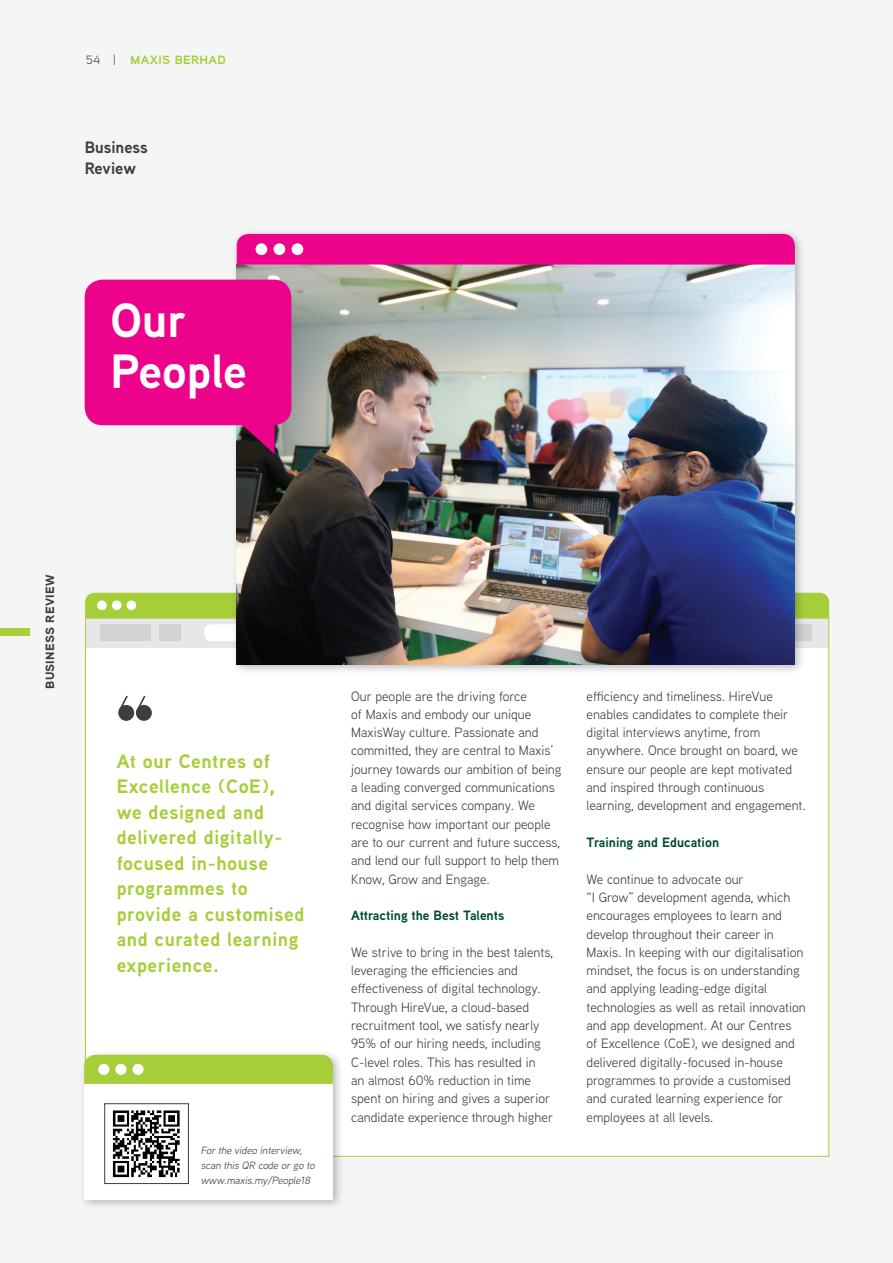
<style>
.page{position:relative;width:893px;height:1263px;background:#f5f5f6}
.page>*{position:absolute;margin:0;border:0;box-sizing:border-box;transform-origin:0 0}
.t1{font:700 48px "Aaux Next";color:#fff}
.t2{font:700 19.5px/25.5px "Aaux Next";letter-spacing:.03em;color:#a6ce39}
.t3{font:700 16.5px "Aaux Next";color:#3e3e3f}
.t4{font:13.5px/18.3px "Aaux Next";color:#3e3e3f}
.t5{font:700 13.5px "Aaux Next";color:#004a33}
.t6{font:700 12px "Aaux Next Wide";letter-spacing:.025em;color:#a6ce39}
.t7{font:900 12px "Aaux Next Wide";letter-spacing:.025em;color:#3e3e3f}
.t8{font:italic 10.5px/15px "Aaux Next";color:#3e3e3f}
.s1{font-weight:400;color:#3e3e3f}
</style>
<div class="page">
<div style="left:0;top:628px;width:29px;height:7px;background:#a6ce39"></div>
<div style="left:85px;top:593px;width:744px;height:25px;background:#a6ce39"></div>
<div style="left:85px;top:618px;width:744px;height:538px;background:#fff"></div>
<div style="left:86px;top:618px;width:742px;height:30px;background:#e6e7e9"></div>
<div style="left:204px;top:624px;width:506px;height:17px;background:#fff;border-radius:6px"></div>
<div style="left:100px;top:625px;width:51px;height:16px;background:#d1d2d4"></div>
<div style="left:761px;top:625px;width:51px;height:16px;background:#d1d2d4"></div>
<div style="left:160px;top:625px;width:21px;height:16px;background:#d1d2d4"></div>
<div style="left:97px;top:600px;width:10px;height:10px;background:#fff;border-radius:50%"></div>
<div style="left:112px;top:600px;width:10px;height:10px;background:#fff;border-radius:50%"></div>
<div style="left:127px;top:600px;width:9px;height:10px;background:#fff;border-radius:50%"></div>
<div style="left:231px;top:229px;width:575px;height:446px;background:#231f20;opacity:.3"></div>
<img style="left:237px;top:265px;width:558px;height:399px">
<div style="left:237px;top:234px;width:558px;height:31px;background:#ed028c"></div>
<div style="left:256px;top:243px;width:11px;height:12px;background:#fff;border-radius:50%"></div>
<div style="left:274px;top:243px;width:11px;height:12px;background:#fff;border-radius:50%"></div>
<div style="left:292px;top:243px;width:11px;height:12px;background:#fff;border-radius:50%"></div>
<div style="left:85px;top:280px;width:206px;height:145px;background:#ed028c;border-radius:18px"></div>
<svg style="left:233px;top:425px;width:41px;height:29px"></svg>
<div style="left:118px;top:705px;width:16px;height:16px;background:#3e3e3f;border-radius:50%"></div>
<svg style="left:118px;top:695px;width:11px;height:18px"></svg>
<div style="left:136px;top:705px;width:16px;height:16px;background:#3e3e3f;border-radius:50%"></div>
<svg style="left:136px;top:695px;width:11px;height:16px"></svg>
<div style="left:79px;top:1049px;width:265px;height:161px;background:#231f20;opacity:.3"></div>
<div style="left:84px;top:1083px;width:249px;height:116px;background:#fff"></div>
<div style="left:84px;top:1055px;width:249px;height:29px;background:#a6ce39"></div>
<div style="left:98px;top:1064px;width:11px;height:11px;background:#fff;border-radius:50%"></div>
<div style="left:115px;top:1064px;width:12px;height:11px;background:#fff;border-radius:50%"></div>
<div style="left:132px;top:1064px;width:12px;height:11px;background:#fff;border-radius:50%"></div>
<img style="left:112px;top:1110px;width:68px;height:68px">
<div style="left:105px;top:1103px;width:84px;height:81px;border:1px solid #3e3e3f"></div>
<p class="t6" style="left:86px;top:51px;width:142px"><span class="s1">54 |</span> MAXIS BERHAD</p>
<p class="t3" style="left:85px;top:136px;width:65px">Business</p>
<p class="t3" style="left:85px;top:157px;width:53px">Review</p>
<p class="t1" style="left:110px;top:286px;width:78px">Our</p>
<p class="t1" style="left:110px;top:337px;width:138px">People</p>
<p class="t7" style="left:41px;top:689px;width:116px;rotate:-90deg">BUSINESS REVIEW</p>
<p class="t2" style="left:117px;top:748px;width:189px">At our Centres of<br>Excellence (CoE), we designed and delivered digitally&shy;focused in-house programmes to provide a customised and curated learning experience.</p>
<p class="t8" style="left:201px;top:1142px;width:118px">Forthe video interview, scan this QR code orgo to www.maxis.my/People18</p>
<p class="t4" style="left:351px;top:686px;width:212px">Our people are the driving force<br>of Maxis and embody our unique MaxisWay culture. Passionate and committed, they are central to Maxis’ journey towards our ambition of being a leading converged communications and digital services company. We recognise how important our people are to our current and future success, and lend our full support to help them Know, Grow and Engage.</p>
<p class="t5" style="left:351px;top:906px;width:155px">Attracting the Best Talents</p>
<p class="t4" style="left:351px;top:942px;width:204px">We strive to bring in the best talents, leveraging the efficiencies and effectiveness of digital technology.<br>Through HireVue, a cloud-based recruitment tool, we satisfy nearly 95% of our hiring needs, including C-level roles. This has resulted in<br>an almost 60% reduction in time spent on hiring and gives a superior candidate experience through higher</p>
<p class="t4" style="left:586px;top:686px;width:221px">efficiency and timeliness. HireVue enables candidates to complete their digital interviews anytime, from anywhere. Once brought on board, we ensure our people are kept motivated and inspired through continuous learning, development and engagement.</p>
<p class="t5" style="left:586px;top:833px;width:134px">Training and Education</p>
<p class="t4" style="left:586px;top:869px;width:221px">We continue to advocate our<br>“I Grow” development agenda, which encourages employees to learn and develop throughout their career in Maxis. In keeping with our digitalisation mindset, the focus is on understanding and applying leading-edge digital technologies as well as retail innovation and app development. At our Centres<br>of Excellence (CoE), we designed and delivered digitally-focused in-house programmes to provide a customised and curated learning experience for employees at all levels.</p>
</div>
